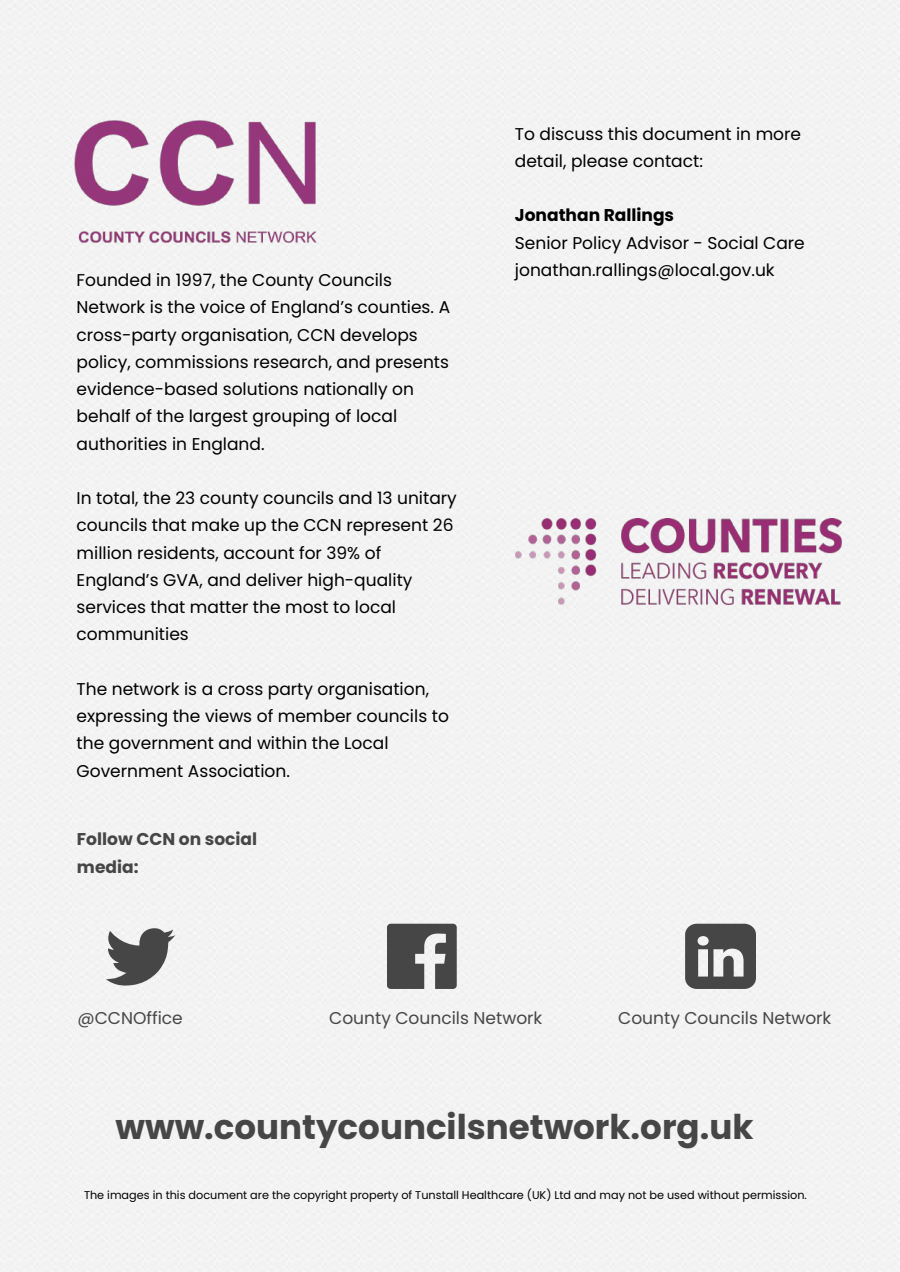
<style>
.page{position:relative;width:900px;height:1272px;background:#f3f3f3}
.page>*{position:absolute;margin:0;border:0;box-sizing:border-box;transform-origin:0 0}
.t1{font:700 34.05px "Poppins";color:#464646}
.t2{font:17.1px/27.3px "Poppins";color:#000}
.t3{font:17.1px "Poppins";color:#464646}
.t4{font:700 17.1px/28.2px "Poppins";color:#464646}
.t5{font:700 17.1px "Poppins";color:#000}
.t6{font:11.25px "Poppins";color:#000}
</style>
<div class="page">
<svg style="left:106px;top:928px;width:69px;height:58px"></svg>
<svg style="left:387px;top:924px;width:70px;height:65px"></svg>
<svg style="left:685px;top:924px;width:71px;height:65px"></svg>
<img style="left:35px;top:96px;width:289px;height:177px">
<img style="left:515px;top:519px;width:327px;height:85px">
<p class="t2" style="left:77px;top:266px;width:375px">Founded in 1997, the County Councils Network is the voice of England’s counties. A cross-party organisation, CCN develops policy, commissions research, and presents evidence-based solutions nationally on behalf of the largest grouping of local authorities in England.</p>
<p class="t2" style="left:77px;top:484px;width:382px">In total, the 23 county councils and 13 unitary councils that make up the CCN represent 26 million residents, account for 39% of England’s GVA, and deliver high-quality services that matter the most to local communities</p>
<p class="t2" style="left:77px;top:676px;width:374px">The network is a cross party organisation, expressing the views of member councils to the government and within the Local Government Association.</p>
<p class="t4" style="left:77px;top:825px;width:182px">Follow CCN on social media:</p>
<p class="t2" style="left:515px;top:120px;width:288px">To discuss this document in more detail, please contact:</p>
<p class="t5" style="left:515px;top:203px;width:161px">Jonathan Rallings</p>
<p class="t2" style="left:515px;top:229px;width:292px">Senior Policy Advisor - Social Care jonathan.rallings@local.gov.uk</p>
<p class="t3" style="left:78px;top:1006px;width:107px">@CCNOffice</p>
<p class="t3" style="left:329px;top:1006px;width:215px">County Councils Network</p>
<p class="t3" style="left:618px;top:1006px;width:215px">County Councils Network</p>
<h1 class="t1" style="left:116px;top:1103px;width:639px">www.countycouncilsnetwork.org.uk</h1>
<p class="t6" style="left:84px;top:1187px;width:724px">The images in this document are the copyright property of Tunstall Healthcare (UK) Ltd and may not be used without permission.</p>
</div>
